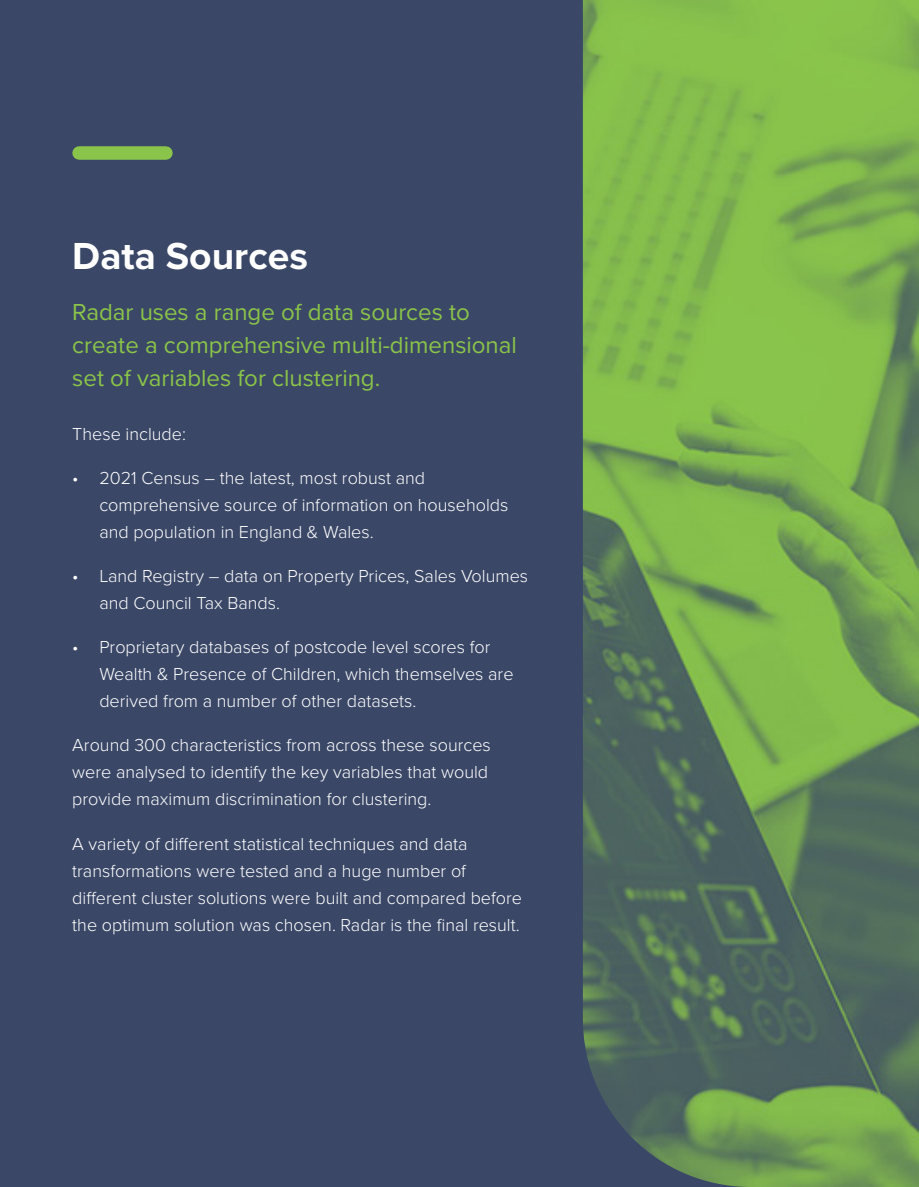
<style>
.page{position:relative;width:919px;height:1187px;background:#fff}
.page>*{position:absolute;margin:0;border:0;box-sizing:border-box;transform-origin:0 0}
.t1{font:700 39px "Proxima Nova";color:#fff}
.t2{font:24px/33px "Proxima Nova";color:#8ac44a}
.t3{font:300 18px/27px "Proxima Nova";color:#fff}
</style>
<div class="page">
<div style="left:0;top:0;width:918px;height:1186px;background:#3a4766"></div>
<div style="left:79px;top:146px;width:87px;height:14px;background:#8ac44a"></div>
<img style="left:583px;top:0;width:335px;height:1186px">
<h1 class="t1" style="left:72px;top:226px;width:237px">Data Sources</h1>
<h2 class="t2" style="left:72px;top:294px;width:446px">Radar uses a range of data sources to create a comprehensive multi-dimensional set of variables for clustering.</h2>
<p class="t3" style="left:72px;top:419px;width:115px">These include:</p>
<p class="t3" style="left:99px;top:463px;width:410px;text-indent:-27px">• 2021 Census – the latest, most robust and comprehensive source of information on households and population in England &amp; Wales.</p>
<p class="t3" style="left:99px;top:561px;width:430px;text-indent:-27px">• Land Registry – data on Property Prices, Sales Volumes and Council Tax Bands.</p>
<p class="t3" style="left:99px;top:633px;width:415px;text-indent:-27px">• Proprietary databases of postcode level scores for<br>Wealth &amp; Presence of Children, which themselves are derived from a number of other datasets.</p>
<p class="t3" style="left:72px;top:731px;width:420px">Around 300 characteristics from across these sources were analysed to identify the key variables that would provide maximum discrimination for clustering.</p>
<p class="t3" style="left:72px;top:829px;width:451px">A variety of different statistical techniques and data transformations were tested and a huge number of different cluster solutions were built and compared before the optimum solution was chosen. Radar is the final result.</p>
</div>
